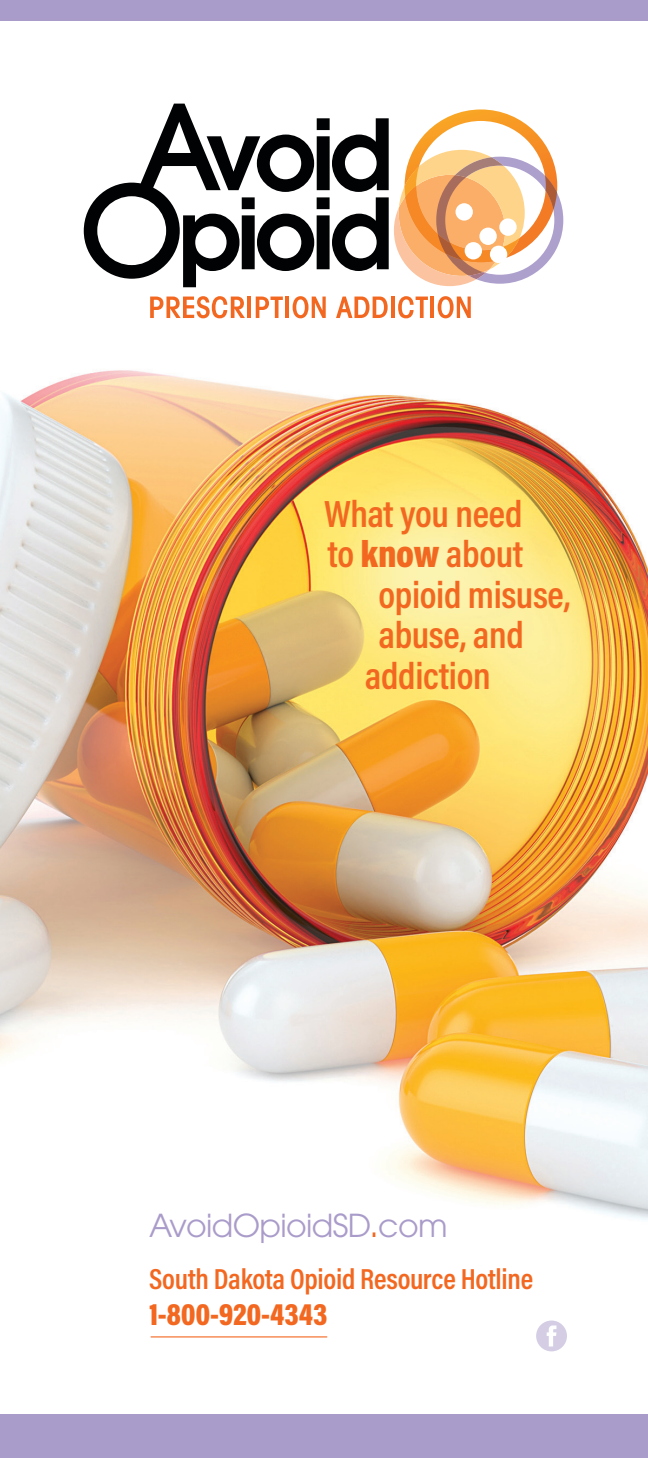
<style>
.page{position:relative;width:648px;height:1458px;background:#fff}
.page>*{position:absolute;margin:0;border:0;box-sizing:border-box;transform-origin:0 0}
.Body{font:600 38.25px "Acumin Pro Cond";letter-spacing:-.01em;color:#f36821}
.t1{font:31.5px "ITC Avant Garde Pro";letter-spacing:-.02em;color:#aa9cca}
.Body-2{font:900 31.5px "Acumin Pro Cond";letter-spacing:-.01em;color:#f36821}
.Body-3{font:600 29.25px "Acumin Pro Cond";letter-spacing:-.01em;color:#f36821}
.s1{font-weight:900}
.s2{font-size:36px;color:#f36821}
</style>
<div class="page">
<img style="left:0;top:20px;width:648px;height:1332px">
<svg style="left:150px;top:296px;width:95px;height:22px"></svg>
<hr style="left:248px;top:297px;width:3px;height:21px;background:#f36821">
<svg style="left:256px;top:297px;width:27px;height:21px"></svg>
<hr style="left:286px;top:297px;width:3px;height:21px;background:#f36821">
<svg style="left:293px;top:296px;width:33px;height:22px"></svg>
<svg style="left:336px;top:297px;width:52px;height:21px"></svg>
<hr style="left:391px;top:297px;width:4px;height:21px;background:#f36821">
<svg style="left:398px;top:296px;width:30px;height:22px"></svg>
<hr style="left:431px;top:297px;width:3px;height:21px;background:#f36821">
<svg style="left:438px;top:296px;width:33px;height:22px"></svg>
<svg style="left:84px;top:104px;width:479px;height:183px"></svg>
<hr style="left:151px;top:1336px;width:176px;height:1px;background:#f36821">
<svg style="left:536px;top:1321px;width:31px;height:30px"></svg>
<div style="left:0;top:0;width:648px;height:20px;background:#aa9cca"></div>
<div style="left:0;top:1414px;width:648px;height:44px;background:#aa9cca"></div>
<p class="Body" style="left:324px;top:489px;width:200px">What you need</p>
<p class="Body" style="left:328px;top:529px;width:197px">to <span class="s1">know</span> about</p>
<p class="Body" style="left:379px;top:570px;width:194px">opioid misuse,</p>
<p class="Body" style="left:379px;top:610px;width:147px">abuse, and</p>
<p class="Body" style="left:365px;top:651px;width:127px">addiction</p>
<p class="t1" style="left:149px;top:1206px;width:300px">AvoidOpioidSD<span class="s2">.</span>com</p>
<p class="Body-3" style="left:149px;top:1260px;width:386px">South Dakota Opioid Resource Hotline</p>
<p class="Body-2" style="left:149px;top:1293px;width:180px">1-800-920-4343</p>
</div>
